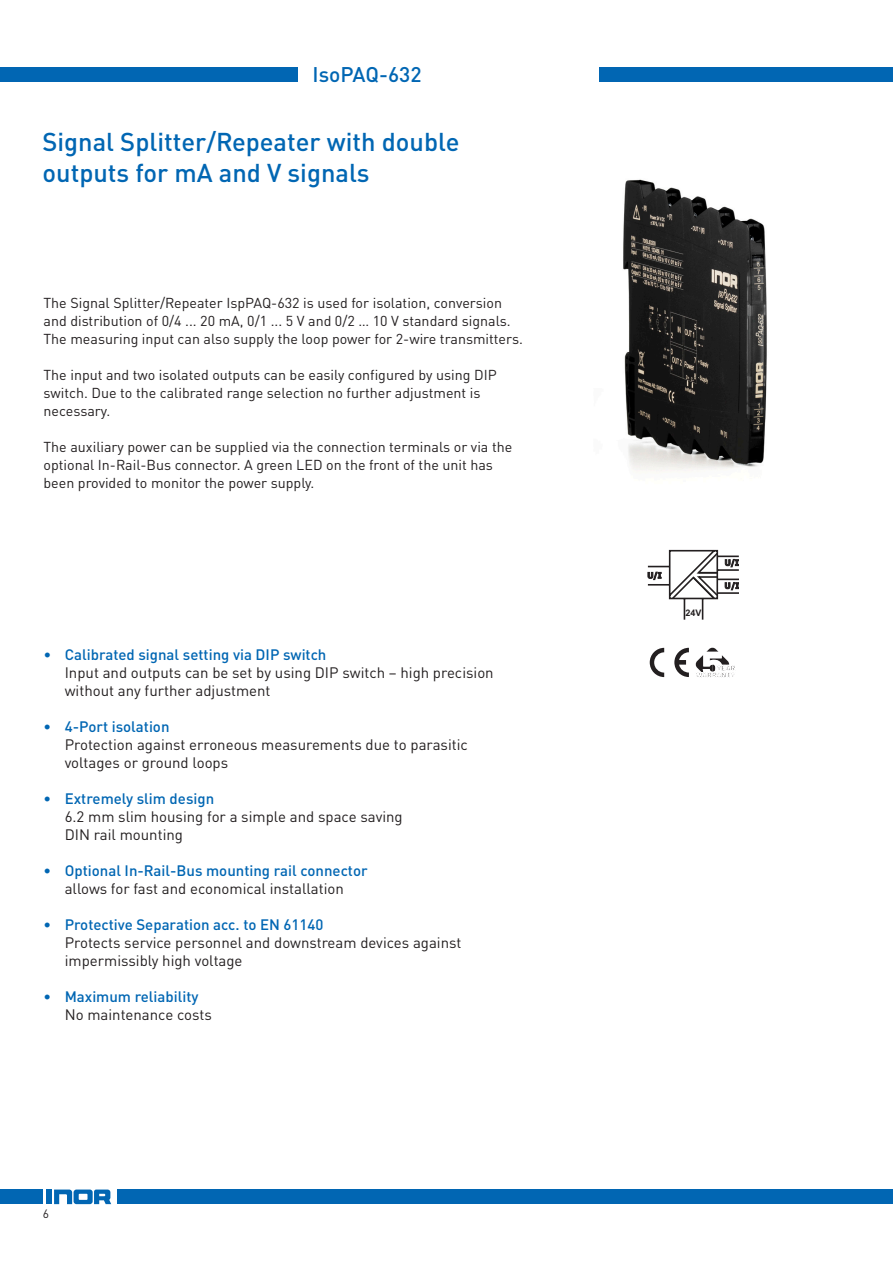
<style>
.page{position:relative;width:893px;height:1263px;background:#fff}
.page>*{position:absolute;margin:0;border:0;box-sizing:border-box;transform-origin:0 0}
.t1{font:500 25.5px/30.6px "DIN Pro";color:#0166b3}
.t2{font:500 21px "DIN Pro";color:#0166b3}
.Features{font:15px/18px "DIN Pro";color:#231f20}
.Features-2{font:500 15px "DIN Pro";color:#0166b3}
.pres{font:14.25px/18px "DIN Pro";color:#231f20}
.t3{font:12px "DIN Pro";color:#231f20}
.t4{font:700 9px "Arial";color:#231f20}
.s1{font-weight:400}
</style>
<div class="page">
<div style="left:46px;top:1189px;width:6px;height:15px;background:#0166b3"></div>
<svg style="left:54px;top:1189px;width:57px;height:15px"></svg>
<div style="left:118px;top:1189px;width:775px;height:15px;background:#0166b3"></div>
<div style="left:0;top:67px;width:298px;height:15px;background:#0166b3"></div>
<div style="left:600px;top:67px;width:293px;height:15px;background:#0166b3"></div>
<div style="left:0;top:1189px;width:43px;height:15px;background:#0166b3"></div>
<img style="left:623px;top:179px;width:144px;height:293px">
<svg style="left:650px;top:648px;width:14px;height:29px"></svg>
<svg style="left:674px;top:648px;width:15px;height:29px"></svg>
<svg style="left:696px;top:648px;width:39px;height:30px"></svg>
<svg style="left:648px;top:550px;width:91px;height:70px"></svg>
<p class="t2" style="left:312px;top:58px;width:111px">IsoPAQ-632</p>
<p class="t1" style="left:42px;top:124px;width:419px">Signal Splitter/Repeater with double outputs for mA and V signals</p>
<p class="pres" style="left:44px;top:292px;width:481px">The Signal Splitter/Repeater IspPAQ-632 is used for isolation, conversion and distribution of 0/4 ... 20 mA, 0/1 ... 5 V and 0/2 … 10 V standard signals.<br>The measuring input can also supply the loop power for 2-wire transmitters.</p>
<p class="pres" style="left:44px;top:364px;width:455px">The input and two isolated outputs can be easily configured by using DIP switch. Due to the calibrated range selection no further adjustment is necessary.</p>
<p class="pres" style="left:44px;top:436px;width:470px">The auxiliary power can be supplied via the connection terminals or via the optional In-Rail-Bus connector. A green LED on the front of the unit has been provided to monitor the power supply.</p>
<p class="Features-2" style="left:44px;top:642px;width:284px"><span class="s1">•</span> Calibrated signal setting via DIP switch</p>
<p class="Features" style="left:65px;top:662px;width:430px">Input and outputs can be set by using DIP switch – high precision without any further adjustment</p>
<p class="Features-2" style="left:44px;top:714px;width:128px">• 4-Port isolation</p>
<p class="Features" style="left:65px;top:734px;width:405px">Protection against erroneous measurements due to parasitic voltages or ground loops</p>
<p class="Features-2" style="left:44px;top:786px;width:172px">• Extremely slim design</p>
<p class="Features" style="left:65px;top:806px;width:340px">6.2 mm slim housing for a simple and space saving</p>
<p class="Features" style="left:65px;top:824px;width:120px">DIN rail mounting</p>
<p class="Features-2" style="left:44px;top:858px;width:326px">• Optional In-Rail-Bus mounting rail connector</p>
<p class="Features" style="left:65px;top:878px;width:281px">allows for fast and economical installation</p>
<p class="Features-2" style="left:44px;top:912px;width:281px">• Protective Separation acc. to EN 61140</p>
<p class="Features" style="left:65px;top:932px;width:398px">Protects service personnel and downstream devices against impermissibly high voltage</p>
<p class="Features-2" style="left:44px;top:984px;width:157px">• Maximum reliability</p>
<p class="Features" style="left:65px;top:1004px;width:149px">No maintenance costs</p>
<p class="t3" style="left:43px;top:1204px;width:8px">6</p>
<p class="t4" style="left:685px;top:607px;width:18px">24V</p>
</div>
